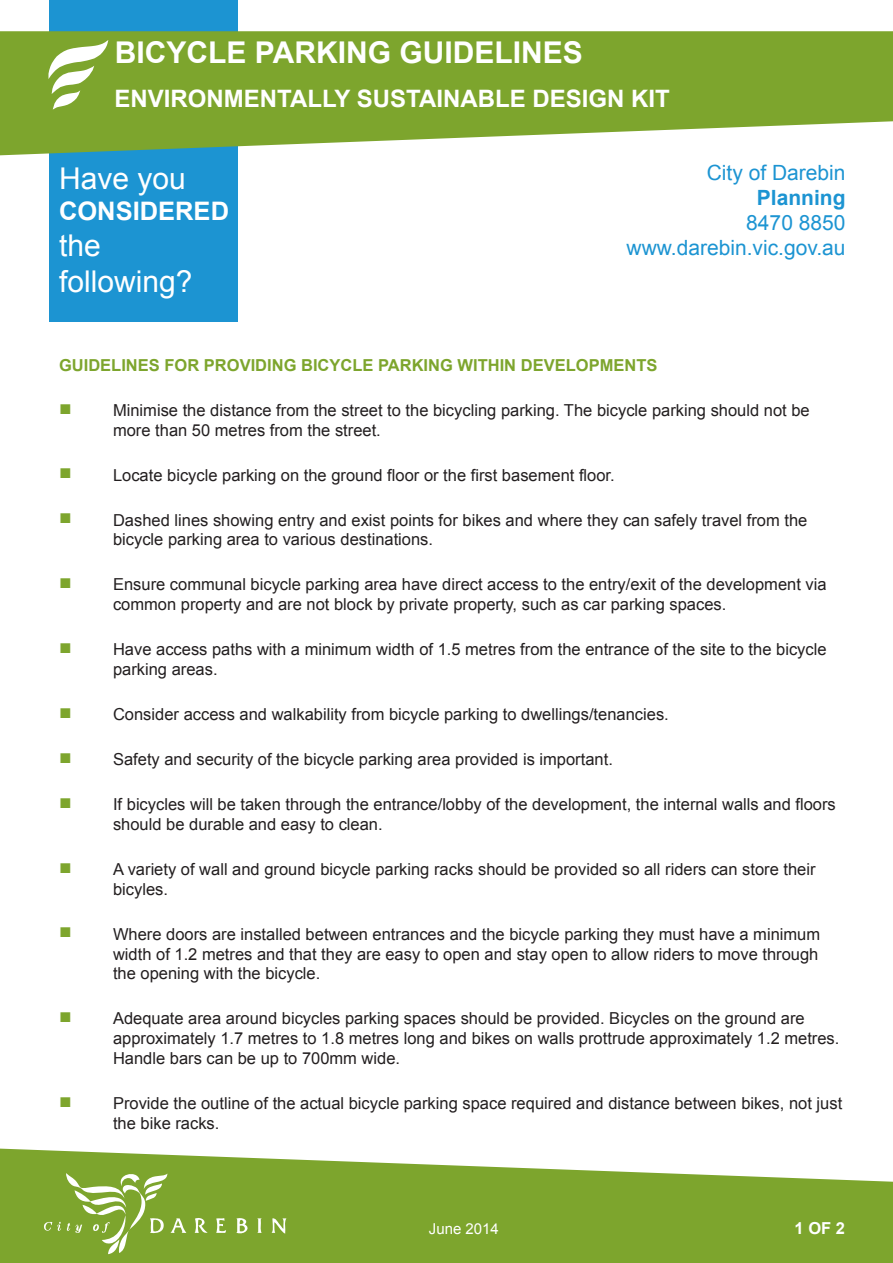
<style>
.page{position:relative;width:893px;height:1263px;background:#fff}
.page>*{position:absolute;margin:0;border:0;box-sizing:border-box;transform-origin:0 0}
.t1{font:700 30px "Arial";color:#fff}
.t2{font:30px/36px "Arial";color:#fff}
.t3{font:700 25.5px "Arial";color:#fff}
.t4{font:700 24px "Arial";color:#fff}
.t5{font:21px/25.2px "Arial";color:#1c94d2;text-align:right}
.t6{font:700 21px "Arial";color:#1c94d2}
.t7{font:16.5px/19.8px "Arial";color:#231f20}
.t8{font:700 16.5px "Arial";color:#7da52d}
.t9{font:700 16.5px "Arial";color:#fff}
.t10{font:15px "Arial";color:#fff}
.s1{font-size:21px;color:#7da52d}
</style>
<div class="page">
<div style="left:49px;top:0;width:188px;height:322px;background:#1c94d2"></div>
<svg style="left:0;top:31px;width:893px;height:124px;background:#8db04a"></svg>
<svg style="left:0;top:1148px;width:893px;height:115px;fill:#7da52d"></svg>
<svg style="left:48px;top:40px;width:60px;height:70px;background:#a7c271"></svg>
<svg style="left:216px;top:1218px;width:11px;height:15px"></svg>
<svg style="left:195px;top:1215px;width:13px;height:19px"></svg>
<svg style="left:236px;top:1214px;width:26px;height:21px"></svg>
<svg style="left:272px;top:1218px;width:14px;height:16px"></svg>
<svg style="left:43px;top:1169px;width:143px;height:85px;background:#8fb14a"></svg>
<h1 class="t1" style="left:115px;top:33px;width:469px">BICYCLE PARKING GUIDELINES</h1>
<h3 class="t4" style="left:115px;top:83px;width:557px">ENVIRONMENTALLY SUSTAINABLE DESIGN KIT</h3>
<h1 class="t2" style="left:59px;top:161px;width:128px">Have you</h1>
<h2 class="t3" style="left:59px;top:194px;width:172px">CONSIDERED</h2>
<h1 class="t2" style="left:59px;top:227px;width:135px">the following?</h1>
<p class="t5" style="left:707px;top:160px;width:140px">City of Darebin</p>
<p class="t6" style="left:757px;top:184px;width:90px">Planning</p>
<p class="t5" style="left:626px;top:210px;width:221px">8470 8850 www.darebin.vic.gov.au</p>
<p class="t8" style="left:59px;top:354px;width:600px">GUIDELINES FOR PROVIDING BICYCLE PARKING WITHIN DEVELOPMENTS</p>
<p class="t7" style="left:113px;top:400px;width:698px;text-indent:-54px"><span class="s1">■</span> Minimise the distance from the street to the bicycling parking. The bicycle parking should not be more than 50 metres from the street.</p>
<p class="t7" style="left:59px;top:465px;width:557px"><span class="s1">■</span> Locate bicycle parking on the ground floor or the first basement floor.</p>
<p class="t7" style="left:113px;top:510px;width:696px;text-indent:-54px"><span class="s1">■</span> Dashed lines showing entry and exist points for bikes and where they can safely travel from the bicycle parking area to various destinations.</p>
<p class="t7" style="left:113px;top:575px;width:715px;text-indent:-54px"><span class="s1">■</span> Ensure communal bicycle parking area have direct access to the entry/exit of the development via common property and are not block by private property, such as car parking spaces.</p>
<p class="t7" style="left:113px;top:640px;width:715px;text-indent:-54px"><span class="s1">■</span> Have access paths with a minimum width of 1.5 metres from the entrance of the site to the bicycle parking areas.</p>
<p class="t7" style="left:59px;top:704px;width:611px"><span class="s1">■</span> Consider access and walkability from bicycle parking to dwellings/tenancies.</p>
<p class="t7" style="left:59px;top:749px;width:555px"><span class="s1">■</span> Safety and security of the bicycle parking area provided is important.</p>
<p class="t7" style="left:113px;top:794px;width:724px;text-indent:-54px"><span class="s1">■</span> If bicycles will be taken through the entrance/lobby of the development, the internal walls and floors should be durable and easy to clean.</p>
<p class="t7" style="left:113px;top:859px;width:704px;text-indent:-54px"><span class="s1">■</span> A variety of wall and ground bicycle parking racks should be provided so all riders can store their bicyles.</p>
<p class="t7" style="left:113px;top:924px;width:709px;text-align:justify;text-indent:-54px"><span class="s1">■</span> Where doors are installed between entrances and the bicycle parking they must have a minimum width of 1.2 metres and that they are easy to open and stay open to allow riders to move through the opening with the bicycle.</p>
<p class="t7" style="left:113px;top:1009px;width:728px;text-indent:-54px"><span class="s1">■</span> Adequate area around bicycles parking spaces should be provided. Bicycles on the ground are approximately 1.7 metres to 1.8 metres long and bikes on walls prottrude approximately 1.2 metres.<br>Handle bars can be up to 700mm wide.</p>
<p class="t7" style="left:113px;top:1093px;width:731px;text-indent:-54px"><span class="s1">■</span> Provide the outline of the actual bicycle parking space required and distance between bikes, not just the bike racks.</p>
<p class="t10" style="left:429px;top:1219px;width:72px">June 2014</p>
<p class="t9" style="left:795px;top:1217px;width:52px">1 OF 2</p>
</div>
